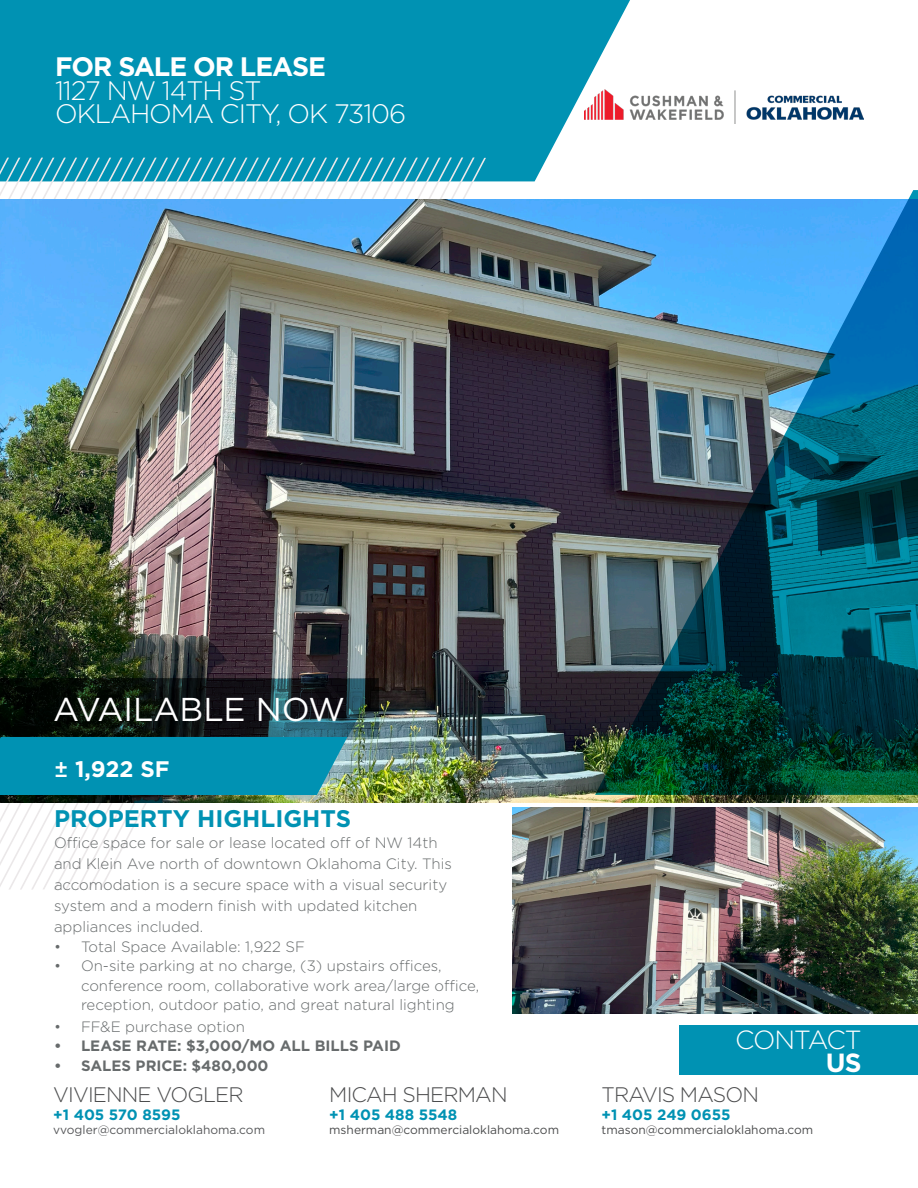
<style>
.page{position:relative;width:918px;height:1188px;background:#fff}
.page>*{position:absolute;margin:0;border:0;box-sizing:border-box;transform-origin:0 0}
.t1{font:33px "Gotham";color:#fff}
.t2{font:300 26.7px "Gotham";letter-spacing:-.04em;color:#fff}
.t3{font:700 26.7px "Gotham";letter-spacing:-.04em;color:#fff}
.t4{font:300 26.25px "Gotham";letter-spacing:-.05em;color:#fff}
.t5{font:700 26.25px "Gotham";color:#fff}
.t6{font:700 24px "Gotham";color:#0092b3}
.t7{font:700 22.5px "Gotham";color:#fff}
.t8{font:300 21px "Gotham";letter-spacing:-.04em;color:#4b4c4d}
.t9{font:300 15px/21.1px "Gotham";color:#676b6c}
.t10{font:700 15px "Gotham";color:#676b6c}
.t11{font:700 15px "Gotham";color:#0092b3}
.t12{font:12px "Gotham";color:#4b4c4d}
.t13{font:12px "Gotham";color:#57585a}
.s1{font-weight:500}
</style>
<div class="page">
<svg style="left:0;top:0;width:630px;height:181px;fill:#0092b3"></svg>
<img style="left:513px;top:807px;width:405px;height:206px">
<img style="left:585px;top:89px;width:279px;height:34px">
<svg style="left:431px;top:156px;width:46px;height:647px"></svg>
<img style="left:379px;top:200px;width:539px;height:602px">
<img style="left:595px;top:190px;width:323px;height:605px">
<img style="left:0;top:156px;width:379px;height:734px">
<div style="left:679px;top:1025px;width:239px;height:49px;background:#0092b3"></div>
<img style="left:737px;top:992px;width:38px;height:21px">
<p class="t3" style="left:55px;top:49px;width:272px">FOR SALE OR LEASE</p>
<p class="t2" style="left:55px;top:74px;width:208px">1127 NW 14TH ST</p>
<p class="t2" style="left:55px;top:97px;width:353px">OKLAHOMA CITY, OK 73106</p>
<p class="t1" style="left:53px;top:688px;width:293px">AVAILABLE NOW</p>
<p class="t7" style="left:54px;top:754px;width:117px"><span class="s1">±</span> 1,922 SF</p>
<p class="t6" style="left:54px;top:802px;width:299px">PROPERTY HIGHLIGHTS</p>
<p class="t9" style="left:54px;top:832px;width:399px">Office space for sale or lease located off of NW 14th and Klein Ave north of downtown Oklahoma City. This accomodation is a secure space with a visual security system and a modern finish with updated kitchen appliances included.</p>
<p class="t9" style="left:54px;top:936px;width:252px">• Total Space Available: 1,922 SF</p>
<p class="t9" style="left:81px;top:956px;width:400px;line-height:19.5px;text-indent:-27px">• On-site parking at no charge, (3) upstairs offices, conference room, collaborative work area/large office, reception, outdoor patio, and great natural lighting</p>
<p class="t9" style="left:54px;top:1015px;width:193px">• FF&amp;E purchase option</p>
<p class="t10" style="left:54px;top:1036px;width:348px">• LEASE RATE: $3,000/MO ALL BILLS PAID</p>
<p class="t10" style="left:54px;top:1055px;width:216px">• SALES PRICE: $480,000</p>
<p class="t8" style="left:53px;top:1081px;width:192px">VIVIENNE VOGLER</p>
<p class="t11" style="left:53px;top:1104px;width:129px">+1 405 570 8595</p>
<p class="t13" style="left:53px;top:1122px;width:213px">vvogler@commercialoklahoma.com</p>
<p class="t8" style="left:329px;top:1081px;width:180px">MICAH SHERMAN</p>
<p class="t11" style="left:329px;top:1104px;width:130px">+1 405 488 5548</p>
<p class="t12" style="left:329px;top:1122px;width:231px">msherman@commercialoklahoma.com</p>
<p class="t4" style="left:735px;top:1023px;width:128px">CONTACT</p>
<p class="t5" style="left:826px;top:1045px;width:37px">US</p>
<p class="t8" style="left:602px;top:1081px;width:159px">TRAVIS MASON</p>
<p class="t11" style="left:602px;top:1104px;width:131px">+1 405 249 0655</p>
<p class="t12" style="left:602px;top:1122px;width:213px">tmason@commercialoklahoma.com</p>
</div>
